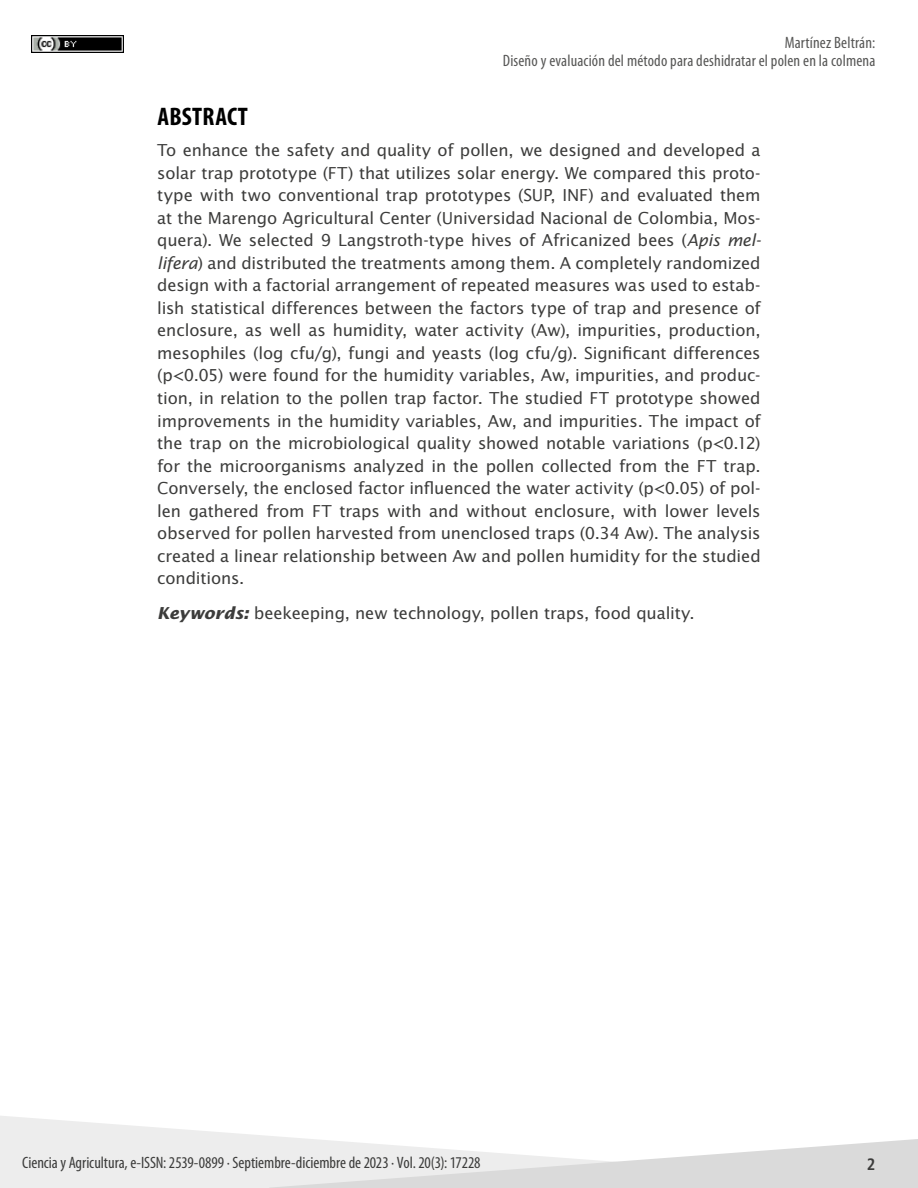
<style>
.page{position:relative;width:918px;height:1188px;background:#fff}
.page>*{position:absolute;margin:0;border:0;box-sizing:border-box;transform-origin:0 0}
.t1{font:700 condensed 25.5px "Myriad Pro";letter-spacing:.01em;color:#000}
.t2{font:16.5px/22.5px "Lucida Sans Std";letter-spacing:-.005em;color:#3c3c3b;text-align:justify}
.t3{font:condensed 16.5px "Myriad Pro";letter-spacing:-.005em;color:#3c3c3b}
.t4{font:condensed 16.5px/18px "Myriad Pro";letter-spacing:.01em;color:#575756;text-align:right}
.t5{font:700 condensed 16.5px "Frutiger LT Std";color:#3c3c3b}
.s1{font-style:italic}
.s2{font-weight:700;font-style:italic}
</style>
<div class="page">
<img style="left:31px;top:36px;width:92px;height:17px">
<svg style="left:0;top:1116px;width:305px;height:72px;fill:#ededed"></svg>
<svg style="left:269px;top:1139px;width:649px;height:49px"></svg>
<p class="t4" style="left:503px;top:33px;width:374px">Martínez Beltrán:<br>Diseño y evaluación del método para deshidratar el polen en la colmena</p>
<h1 class="t1" style="left:158px;top:101px;width:92px">ABSTRACT</h1>
<p class="t2" style="left:157px;top:140px;width:605px">To enhance the safety and quality of pollen, we designed and developed a solar trap prototype (FT) that utilizes solar energy. We compared this proto&shy;type with two conventional trap prototypes (SUP, INF) and evaluated them at the Marengo Agricultural Center (Universidad Nacional de Colombia, Mos&shy;quera). We selected 9 Langstroth-type hives of Africanized bees (<span class="s1">Apis mel&shy;lifera</span>) and distributed the treatments among them. A completely randomized design with a factorial arrangement of repeated measures was used to estab&shy;lish statistical differences between the factors type of trap and presence of enclosure, as well as humidity, water activity (Aw), impurities, production, mesophiles (log cfu/g), fungi and yeasts (log cfu/g). Significant differences (p&lt;0.05) were found for the humidity variables, Aw, impurities, and produc&shy;tion, in relation to the pollen trap factor. The studied FT prototype showed improvements in the humidity variables, Aw, and impurities. The impact of the trap on the microbiological quality showed notable variations (p&lt;0.12) for the microorganisms analyzed in the pollen collected from the FT trap.<br>Conversely, the enclosed factor influenced the water activity (p&lt;0.05) of pol&shy;len gathered from FT traps with and without enclosure, with lower levels observed for pollen harvested from unenclosed traps (0.34 Aw). The analysis created a linear relationship between Aw and pollen humidity for the studied conditions.</p>
<p class="t2" style="left:157px;top:602px;width:539px"><span class="s2">Keywords:</span> beekeeping, new technology, pollen traps, food quality.</p>
<p class="t3" style="left:22px;top:1153px;width:460px">Ciencia y Agricultura, e-ISSN: 2539-0899 ∙ Septiembre-diciembre de 2023 ∙ Vol. 20(3): 17228</p>
<p class="t5" style="left:867px;top:1154px;width:10px">2</p>
</div>
